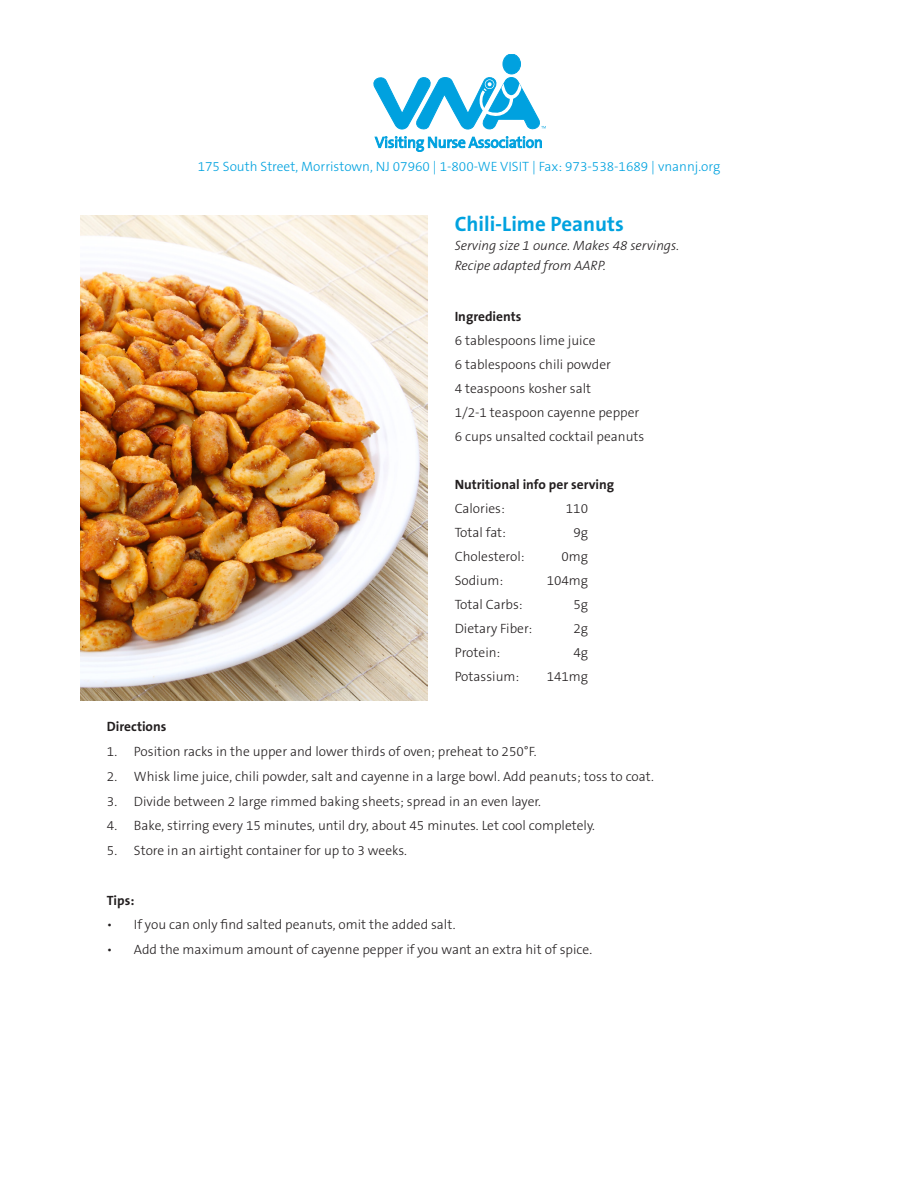
<style>
.page{position:relative;width:918px;height:1188px;background:#fff}
.page>*{position:absolute;margin:0;border:0;box-sizing:border-box;transform-origin:0 0}
.t1{font:700 21px "The Sans B7";color:#00a2df}
.t2{font:300 13.5px "The Sans B3";color:#231f20}
.t3{font:300 13.5px "The Sans B3";color:#00a2df}
.t4{font:italic 300 13.5px/19.5px "The Sans B3";color:#231f20}
.t5{font:700 13.5px "The Sans B7";color:#231f20}
</style>
<div class="page">
<div style="left:503px;top:54px;width:18px;height:20px;background:#00a1df;border-radius:50%"></div>
<div style="left:503px;top:54px;width:18px;height:20px;border:1px solid #00a1df;border-radius:50%"></div>
<svg style="left:374px;top:74px;width:172px;height:78px"></svg>
<img style="left:81px;top:215px;width:347px;height:486px">
<p class="t3" style="left:198px;top:159px;width:524px">175 South Street, Morristown, NJ 07960 | 1-800-WE VISIT | Fax: 973-538-1689 | vnannj.org</p>
<p class="t1" style="left:455px;top:212px;width:171px">Chili-Lime Peanuts</p>
<p class="t4" style="left:455px;top:236px;width:226px">Serving size 1 ounce. Makes 48 servings.<br>Recipe adapted from AARP.</p>
<p class="t5" style="left:455px;top:309px;width:68px">Ingredients</p>
<p class="t2" style="left:455px;top:333px;width:142px">6 tablespoons lime juice</p>
<p class="t2" style="left:455px;top:357px;width:158px">6 tablespoons chili powder</p>
<p class="t2" style="left:455px;top:381px;width:138px">4 teaspoons kosher salt</p>
<p class="t2" style="left:455px;top:405px;width:186px">1/2-1 teaspoon cayenne pepper</p>
<p class="t2" style="left:455px;top:429px;width:191px">6 cups unsalted cocktail peanuts</p>
<p class="t5" style="left:455px;top:477px;width:161px">Nutritional info per serving</p>
<p class="t2" style="left:455px;top:501px;width:52px">Calories:</p>
<p class="t2" style="left:566px;top:501px;width:24px">110</p>
<p class="t2" style="left:455px;top:525px;width:53px">Total fat:</p>
<p class="t2" style="left:574px;top:525px;width:16px">9g</p>
<p class="t2" style="left:455px;top:549px;width:72px">Cholesterol:</p>
<p class="t2" style="left:562px;top:549px;width:28px">0mg</p>
<p class="t2" style="left:455px;top:573px;width:50px">Sodium:</p>
<p class="t2" style="left:547px;top:573px;width:43px">104mg</p>
<p class="t2" style="left:455px;top:597px;width:70px">Total Carbs:</p>
<p class="t2" style="left:574px;top:597px;width:16px">5g</p>
<p class="t2" style="left:455px;top:621px;width:79px">Dietary Fiber:</p>
<p class="t2" style="left:574px;top:621px;width:16px">2g</p>
<p class="t2" style="left:455px;top:645px;width:47px">Protein:</p>
<p class="t2" style="left:574px;top:645px;width:16px">4g</p>
<p class="t2" style="left:455px;top:669px;width:66px">Potassium:</p>
<p class="t2" style="left:547px;top:669px;width:43px">141mg</p>
<p class="t5" style="left:107px;top:720px;width:61px">Directions</p>
<p class="t2" style="left:107px;top:744px;width:431px">1. Position racks in the upper and lower thirds of oven; preheat to 250°F.</p>
<p class="t2" style="left:107px;top:769px;width:548px">2. Whisk lime juice, chili powder, salt and cayenne in a large bowl. Add peanuts; toss to coat.</p>
<p class="t2" style="left:107px;top:794px;width:436px">3. Divide between 2 large rimmed baking sheets; spread in an even layer.</p>
<p class="t2" style="left:107px;top:819px;width:490px">4. Bake, stirring every 15 minutes, until dry, about 45 minutes. Let cool completely.</p>
<p class="t2" style="left:107px;top:843px;width:302px">5. Store in an airtight container for up to 3 weeks.</p>
<p class="t5" style="left:107px;top:893px;width:29px">Tips:</p>
<p class="t2" style="left:107px;top:918px;width:350px">• If you can only find salted peanuts, omit the added salt.</p>
<p class="t2" style="left:107px;top:942px;width:487px">• Add the maximum amount of cayenne pepper if you want an extra hit of spice.</p>
</div>
